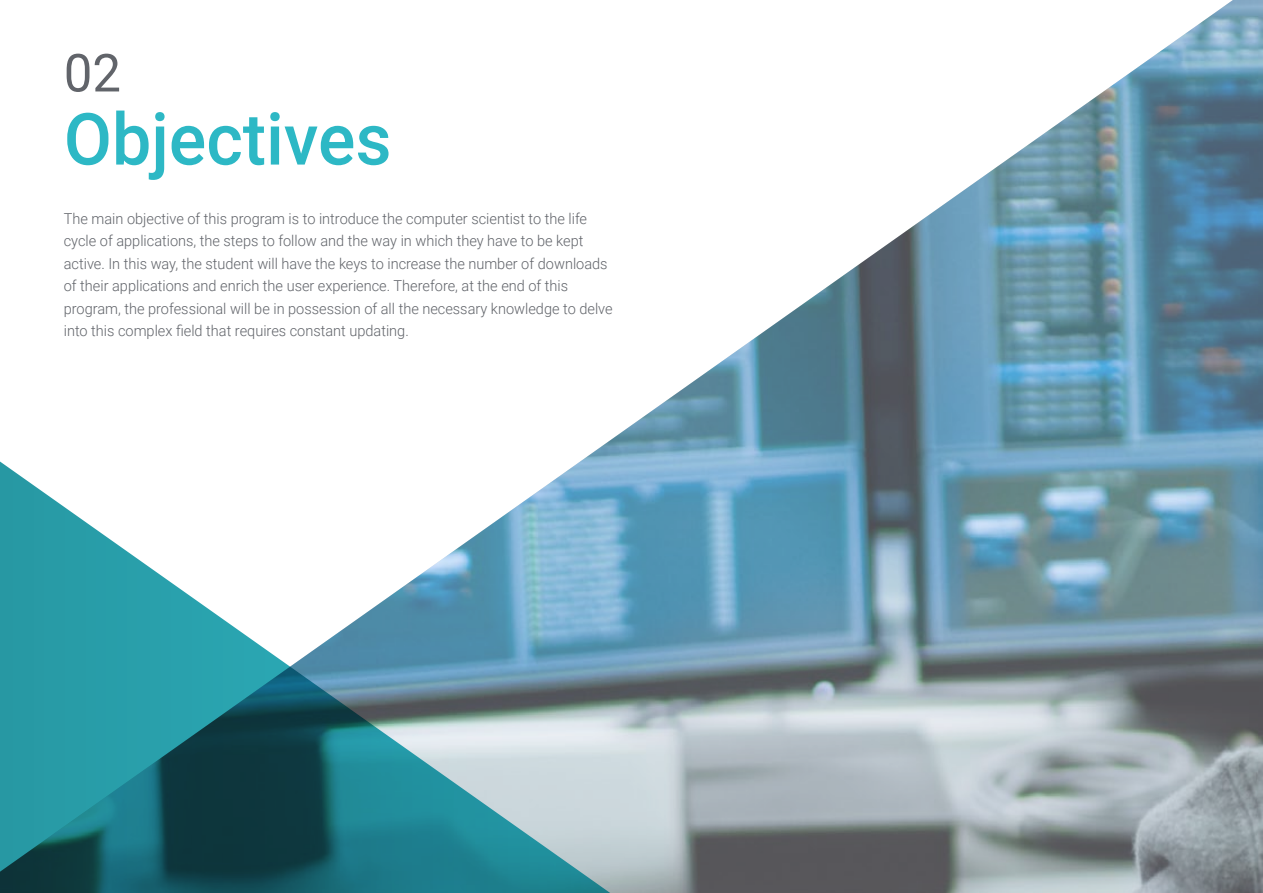
<style>
.page{position:relative;width:1263px;height:893px;background:#fff}
.page>*{position:absolute;margin:0;border:0;box-sizing:border-box;transform-origin:0 0}
.t1{font:500 72px "Roboto";color:#2db8c5}
.t2{font:52.5px "Roboto";color:#61646a}
.t3{font:300 15px/22.5px "Roboto";color:#61646a}
</style>
<div class="page">
<img style="left:602px;top:0;width:661px;height:893px">
<svg style="left:0;top:446px;width:640px;height:447px"></svg>
<h2 class="t2" style="left:64px;top:36px;width:59px">02</h2>
<h1 class="t1" style="left:64px;top:89px;width:329px">Objectives</h1>
<p class="t3" style="left:64px;top:207px;width:550px">The main objective of this program is to introduce the computer scientist to the life cycle of applications, the steps to follow and the way in which they have to be kept active. In this way, the student will have the keys to increase the number of downloads of their applications and enrich the user experience. Therefore, at the end of this program, the professional will be in possession of all the necessary knowledge to delve into this complex field that requires constant updating.</p>
</div>
